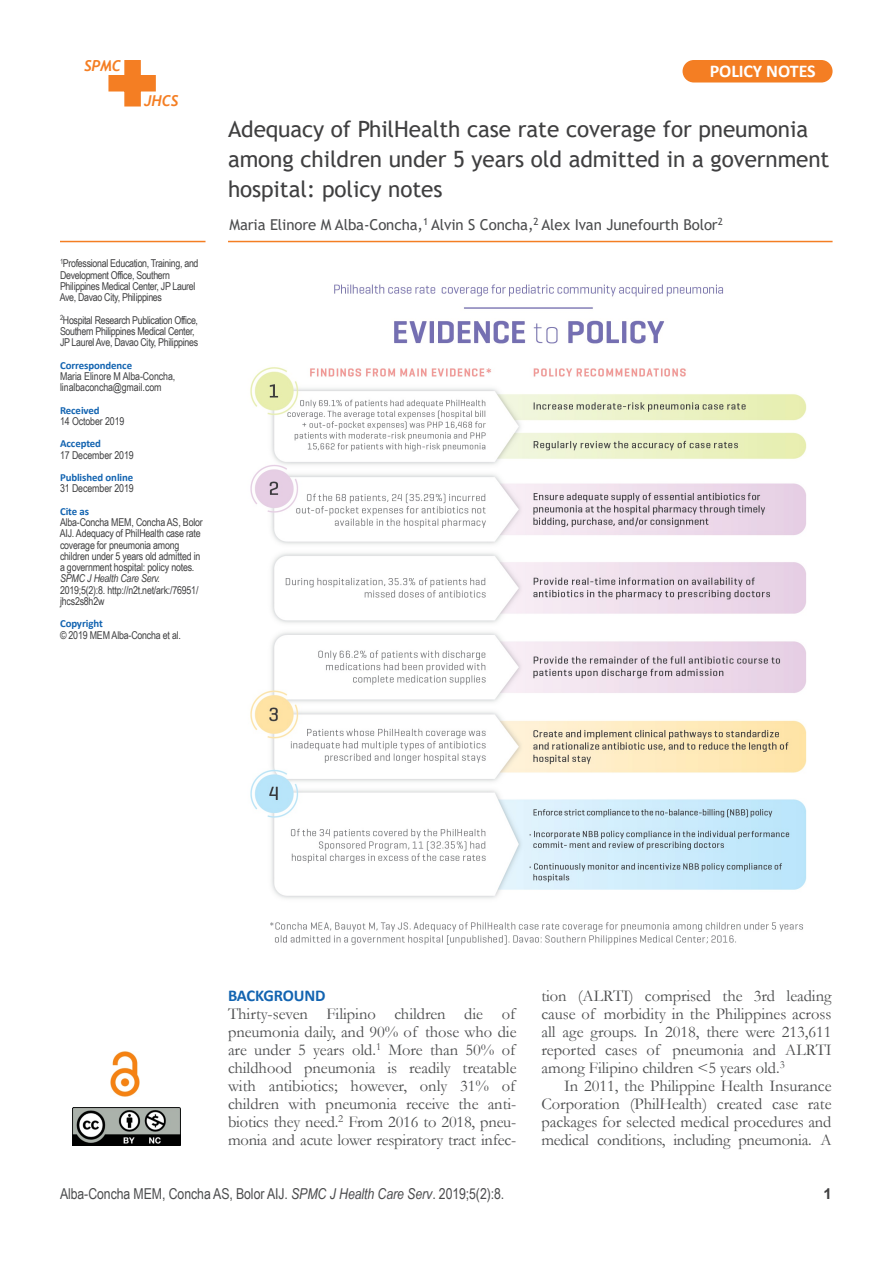
<style>
.page{position:relative;width:893px;height:1263px;background:#fff}
.page>*{position:absolute;margin:0;border:0;box-sizing:border-box;transform-origin:0 0}
.t1{font:22.5px/30px "Trebuchet MS";letter-spacing:-.005em;color:#3f3f40}
.t2{font:700 18px "Calibri";letter-spacing:-.005em;color:#fff}
.t3{font:16.5px/18px "Garamond";letter-spacing:-.01em;color:#4b4c4d;text-align:justify}
.t4{font:700 16.5px "Calibri";letter-spacing:-.005em;color:#1364b1}
.t5{font:15px "Arial Narrow";letter-spacing:-.005em;color:#4b4c4d}
.t6{font:15px "Trebuchet MS";letter-spacing:-.005em;color:#4b4c4d}
.t7{font:italic 700 15px "Trebuchet";letter-spacing:-.005em;color:#f47e23}
.t8{font:700 15px "Arial";color:#3f3f40}
.t9{font:10.8px/11.2px "Arial Narrow";letter-spacing:-.02em;color:#3f3f40}
.t10{font:700 10.8px "Calibri";letter-spacing:-.01em;color:#1364b1}
.t11{font:italic 10.8px "Arial Narrow";letter-spacing:-.02em;color:#3f3f40}
.s1{font-style:italic}
</style>
<div class="page">
<svg style="left:108px;top:60px;width:48px;height:47px"></svg>
<div style="left:682px;top:60px;width:150px;height:22px;background:#f47e23;border-radius:11px"></div>
<hr style="left:228px;top:241px;width:604px;height:1px;background:#f47e23">
<hr style="left:60px;top:241px;width:146px;height:1px;background:#f47e23">
<img style="left:73px;top:1108px;width:108px;height:38px">
<img style="left:111px;top:1052px;width:28px;height:45px">
<img style="left:250px;top:284px;width:557px;height:661px">
<p class="t7" style="left:84px;top:57px;width:39px">SPMC</p>
<p class="t7" style="left:144px;top:92px;width:36px">JHCS</p>
<p class="t9" style="left:60px;top:258px;width:140px"><sup>1</sup>Professional Education, Training, and Development Office, Southern Philippines Medical Center, JP Laurel Ave, Davao City, Philippines</p>
<p class="t9" style="left:60px;top:314px;width:140px"><sup>2</sup>Hospital Research Publication Office,<br>Southern Philippines Medical Center,<br>JP LaurelAve, Davao City, Philippines</p>
<p class="t10" style="left:60px;top:361px;width:74px">Correspondence</p>
<p class="t9" style="left:60px;top:370px;width:117px">Maria Elinore M Alba-Concha, linalbaconcha@gmail.com</p>
<p class="t10" style="left:60px;top:406px;width:41px">Received</p>
<p class="t9" style="left:60px;top:415px;width:66px">14 October 2019</p>
<p class="t10" style="left:60px;top:439px;width:43px">Accepted</p>
<p class="t9" style="left:60px;top:449px;width:75px">17 December 2019</p>
<p class="t10" style="left:60px;top:473px;width:75px">Published online</p>
<p class="t9" style="left:60px;top:483px;width:75px">31 December 2019</p>
<p class="t10" style="left:60px;top:507px;width:31px">Cite as</p>
<p class="t9" style="left:60px;top:517px;width:145px">Alba-Concha MEM, ConchaAS, Bolor AIJ. Adequacy of PhilHealth case rate coverage for pneumonia among children under 5 years old admitted in a government hospital: policy notes.</p>
<p class="t11" style="left:60px;top:572px;width:102px">SPMC J Health Care Serv.</p>
<p class="t9" style="left:60px;top:584px;width:140px">2019;5(2):8. http://n2t.net/ark:/76951/ jhcs2s8h2w</p>
<p class="t10" style="left:60px;top:619px;width:44px">Copyright</p>
<p class="t9" style="left:60px;top:629px;width:123px">© 2019 MEM Alba-Concha et al.</p>
<p class="t2" style="left:710px;top:63px;width:107px">POLICY NOTES</p>
<p class="t2" style="left:712px;top:63px;width:102px">CASE REPORT</p>
<h1 class="t1" style="left:228px;top:114px;width:603px">Adequacy of PhilHealth case rate coverage for pneumonia among children under 5 years old admitted in a government hospital: policy notes</h1>
<p class="t6" style="left:230px;top:216px;width:495px">Maria Elinore M Alba‐Concha,<sup>1</sup> Alvin S Concha,<sup>2</sup> Alex Ivan Junefourth Bolor<sup>2</sup></p>
<p class="t4" style="left:228px;top:988px;width:99px">BACKGROUND</p>
<p class="t3" style="left:228px;top:1005px;width:290px">Thirty-seven Filipino children die of pneumonia daily, and 90% of those who die are under 5 years old.<sup>1</sup> More than 50% of childhood pneumonia is readily treatable with antibiotics; however, only 31% of children with pneumonia receive the anti&shy;biotics they need.<sup>2</sup> From 2016 to 2018, pneu&shy;monia and acute lower respiratory tract infec-</p>
<p class="t3" style="left:542px;top:987px;width:292px">tion (ALRTI) comprised the 3rd leading cause of morbidity in the Philippines across all age groups. In 2018, there were 213,611 reported cases of pneumonia and ALRTI among Filipino children &lt;5 years old.<sup>3</sup></p>
<p class="t3" style="left:542px;top:1077px;width:291px;text-indent:22px">In 2011, the Philippine Health Insurance Corporation (PhilHealth) created case rate packages for selected medical procedures and medical conditions, including pneumonia. A</p>
<p class="t5" style="left:60px;top:1185px;width:446px">Alba-Concha MEM, Concha AS, Bolor AIJ. <span class="s1">SPMC J Health Care Serv</span>. 2019;5(2):8.</p>
<p class="t8" style="left:824px;top:1185px;width:10px">1</p>
</div>
